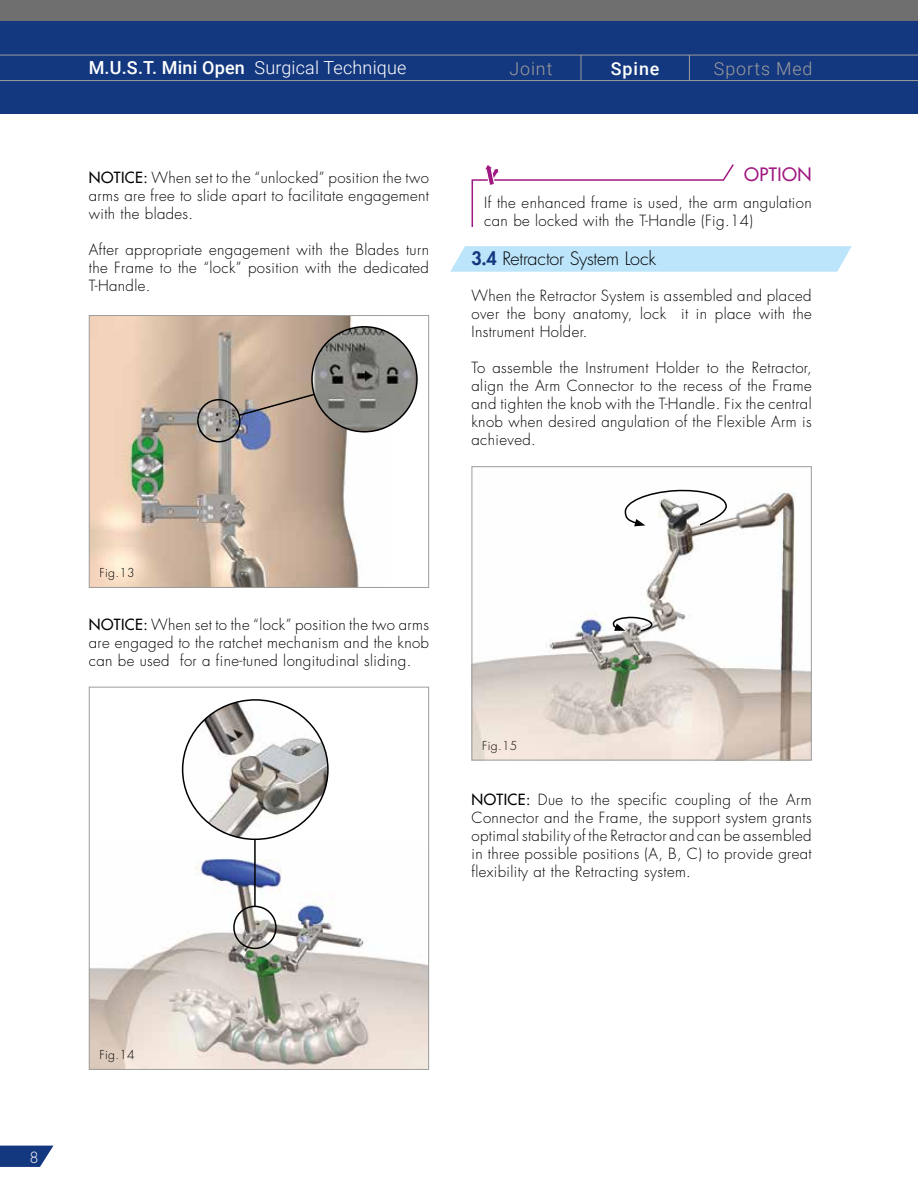
<style>
.page{position:relative;width:918px;height:1188px;background:#fff}
.page>*{position:absolute;margin:0;border:0;box-sizing:border-box;transform-origin:0 0}
.t1{font:300 18px "Roboto";letter-spacing:.01em;color:#fff}
.t2{font:300 18px "Futura Std";letter-spacing:-.015em;color:#000}
.t3{font:500 18px "Futura Std";letter-spacing:.025em;color:#a01881}
.t4{font:300 17.85px "Roboto";letter-spacing:.05em;color:#9d9d9c}
.t5{font:500 17.85px "Roboto";letter-spacing:.05em;color:#fff}
.t6{font:300 15px/18px "Futura Std";letter-spacing:.025em;color:#000;text-align:justify}
.t7{font:300 15px "Futura Std";color:#fff}
.t8{font:300 12px "Futura Std";letter-spacing:.025em;color:#000}
.s1{font-weight:500}
.s2{font-weight:800;color:#14387f}
</style>
<div class="page">
<svg style="left:0;top:1146px;width:54px;height:21px"></svg>
<div style="left:0;top:20px;width:918px;height:93px;background:#14387f"></div>
<div style="left:0;top:0;width:918px;height:20px;background:#706f6f"></div>
<hr style="left:0;top:55px;width:918px;height:1px;background:#9d9d9c">
<hr style="left:0;top:80px;width:918px;height:1px;background:#9d9d9c">
<svg style="left:581px;top:55px;width:1px;height:25px"></svg>
<svg style="left:689px;top:56px;width:1px;height:24px"></svg>
<svg style="left:450px;top:246px;width:402px;height:26px"></svg>
<img style="left:91px;top:317px;width:299px;height:269px">
<div style="left:197px;top:399px;width:44px;height:43px;border:2px solid #000;border-radius:50%"></div>
<img style="left:312px;top:327px;width:105px;height:105px;border-radius:52px">
<div style="left:311px;top:326px;width:107px;height:107px;border:2px solid #000;border-radius:50%"></div>
<svg style="left:237px;top:393px;width:79px;height:24px"></svg>
<div style="left:89px;top:315px;width:340px;height:273px;border:1px solid #9d9d9c"></div>
<img style="left:91px;top:858px;width:336px;height:210px">
<div style="left:233px;top:906px;width:44px;height:43px;border:2px solid #000;border-radius:50%"></div>
<img style="left:183px;top:700px;width:143px;height:139px">
<hr style="left:254px;top:839px;width:2px;height:68px;background:#000">
<div style="left:89px;top:687px;width:340px;height:383px;border:1px solid #9d9d9c"></div>
<img style="left:474px;top:492px;width:336px;height:266px">
<svg style="left:612px;top:616px;width:40px;height:17px"></svg>
<svg style="left:624px;top:489px;width:103px;height:38px"></svg>
<div style="left:472px;top:466px;width:340px;height:294px;border:1px solid #9d9d9c"></div>
<svg style="left:471px;top:164px;width:263px;height:63px"></svg>
<p class="t1" style="left:89px;top:55px;width:319px"><span class="s1">M.U.S.T. Mini Open</span> Surgical Technique</p>
<p class="t4" style="left:509px;top:56px;width:44px">Joint</p>
<p class="t5" style="left:611px;top:56px;width:50px">Spine</p>
<p class="t4" style="left:714px;top:56px;width:100px">Sports Med</p>
<p class="t6" style="left:89px;top:169px;width:342px"><span class="s1">NOTICE:</span> When set to the “unlocked” position the two arms are free to slide apart to facilitate engagement with the blades.</p>
<p class="t6" style="left:89px;top:241px;width:342px">After appropriate engagement with the Blades turn the Frame to the “lock” position with the dedicated T-Handle.</p>
<p class="t3" style="left:744px;top:163px;width:69px">OPTION</p>
<p class="t6" style="left:484px;top:194px;width:329px">If the enhanced frame is used, the arm angulation can be locked with the T-Handle (Fig.14)</p>
<p class="t2" style="left:472px;top:248px;width:186px"><span class="s2">3.4</span> Retractor System Lock</p>
<p class="t6" style="left:472px;top:287px;width:342px">When the Retractor System is assembled and placed over the bony anatomy, lock it in place with the Instrument Holder.</p>
<p class="t6" style="left:472px;top:359px;width:342px">To assemble the Instrument Holder to the Retractor, align the Arm Connector to the recess of the Frame and tighten the knob with the T-Handle. Fix the central knob when desired angulation of the Flexible Arm is achieved.</p>
<p class="t8" style="left:99px;top:565px;width:37px">Fig.13</p>
<p class="t6" style="left:89px;top:616px;width:342px"><span class="s1">NOTICE:</span> When set to the “lock” position the two arms are engaged to the ratchet mechanism and the knob can be used for a fine-tuned longitudinal sliding.</p>
<p class="t8" style="left:482px;top:738px;width:37px">Fig.15</p>
<p class="t6" style="left:472px;top:791px;width:342px"><span class="s1">NOTICE:</span> Due to the specific coupling of the Arm Connector and the Frame, the support system grants optimal stability of the Retractor and can be assembled in three possible positions (A, B, C) to provide great flexibility at the Retracting system.</p>
<p class="t7" style="left:29px;top:1148px;width:11px">8</p>
<p class="t8" style="left:99px;top:1048px;width:37px">Fig.14</p>
</div>
